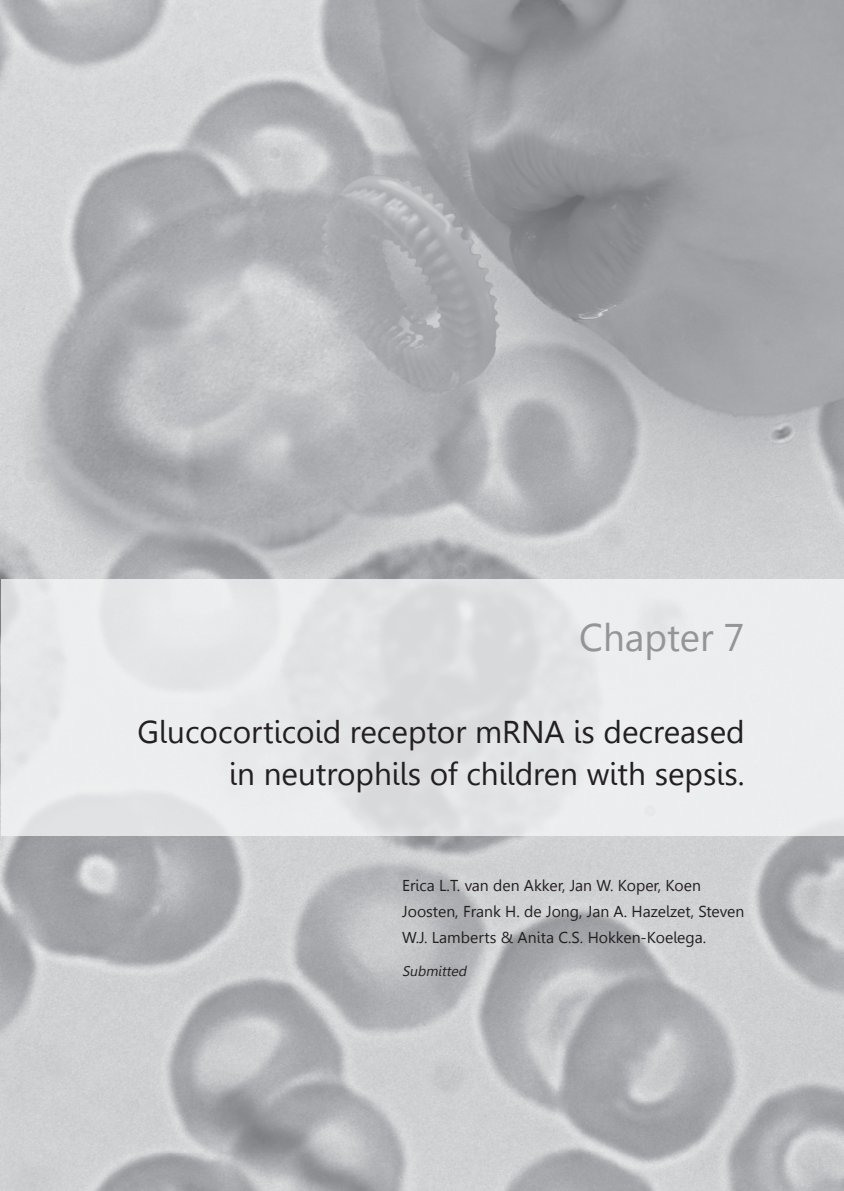
<style>
.page{position:relative;width:844px;height:1191px;background:#fff}
.page>*{position:absolute;margin:0;border:0;box-sizing:border-box;transform-origin:0 0}
.t1{font:38.5px "Gisha";color:#939598}
.t2{font:31.5px/42px "Gisha";color:#231f20;text-align:right}
.t3{font:15.75px/26.2px "Gisha";color:#231f20}
.t4{font:italic 14px "Gisha";color:#231f20}
</style>
<div class="page">
<img style="left:0;top:595px;width:62px;height:596px">
<img style="left:62px;top:835px;width:781px;height:356px">
<h1 class="t1" style="left:579px;top:616px;width:167px">Chapter 7</h1>
<h2 class="t2" style="left:138px;top:711px;width:608px">Glucocorticoid receptor mRNA is decreased in neutrophils of children with sepsis.</h2>
<p class="t3" style="left:402px;top:872px;width:344px">Erica L.T. van den Akker, Jan W. Koper, Koen<br>Joosten, Frank H. de Jong, Jan A. Hazelzet, Steven<br>W.J. Lamberts &amp; Anita C.S. Hokken-Koelega.</p>
<p class="t4" style="left:402px;top:963px;width:69px">Submitted</p>
</div>
